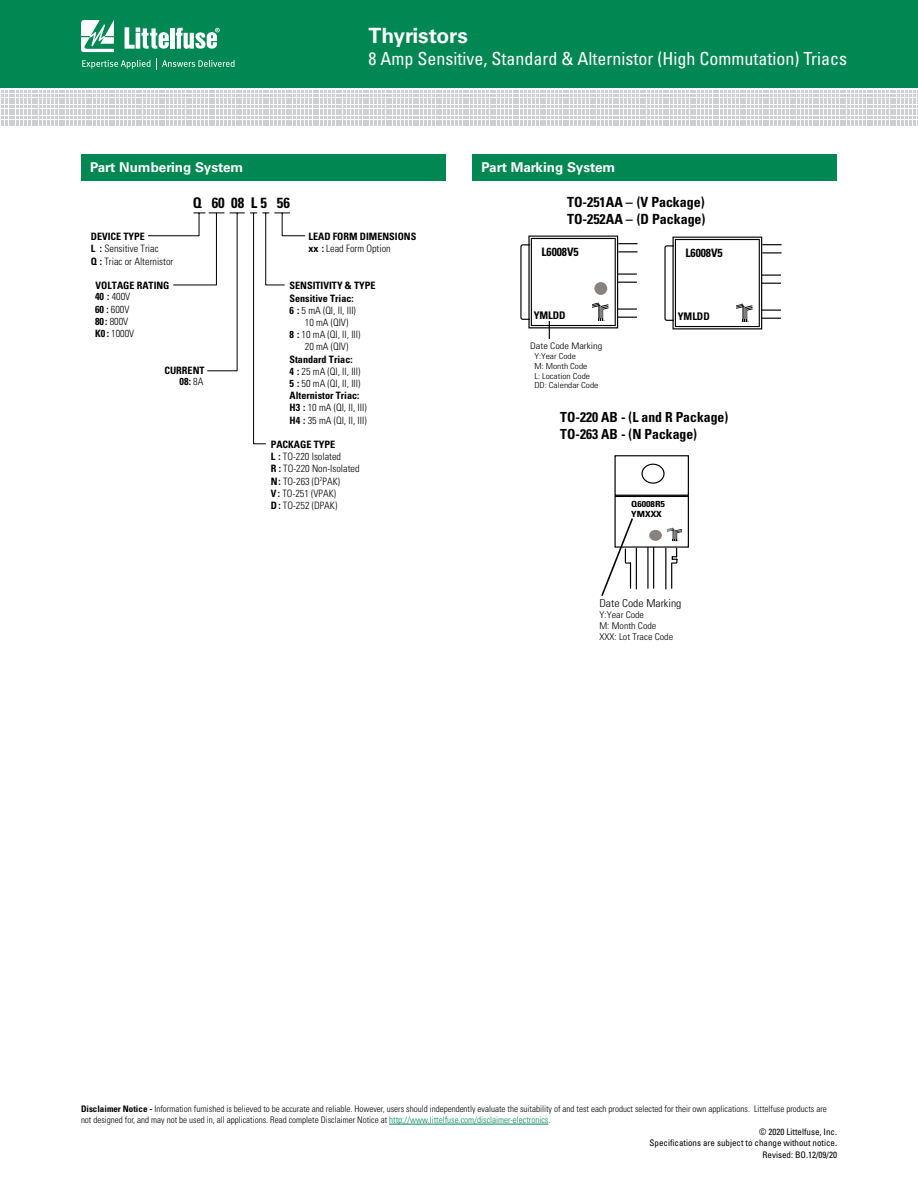
<style>
.page{position:relative;width:918px;height:1188px;background:#fff}
.page>*{position:absolute;margin:0;border:0;box-sizing:border-box;transform-origin:0 0}
.t1{font:700 21px "Univers LT Std";color:#fff}
.t2{font:condensed 18px "Univers LT Std";color:#fff}
.t3{font:700 condensed 14.7px "Univers LT Std";color:#000}
.t4{font:700 condensed 13.95px/17.1px "Univers LT Std";color:#000}
.t5{font:700 13.5px "Univers LT Std";color:#fff}
.t6{font:700 condensed 11.7px "Univers LT Std";letter-spacing:-.005em;color:#000}
.t7{font:300 condensed 10.8px "Univers LT Std";color:#000;scale:1.08 1}
.t8{font:700 condensed 10.5px "Univers LT Std";color:#000}
.t9{font:300 condensed 10.2px/12.1px "Univers LT Std";color:#000}
.t10{font:700 condensed 10.2px/12.1px "Univers LT Std";color:#000}
.t11{font:300 condensed 9.3px/11.1px "Univers LT Std";color:#000;scale:1.08 1}
.t12{font:300 condensed 9px/10.8px "Univers LT Std";color:#000}
.t13{font:condensed 9px/10.8px "Univers LT Std";color:#000;text-align:right}
.t14{font:300 condensed 9px "Univers LT Std";color:#000;scale:1.15 1}
.t15{font:700 condensed 8.55px "Univers LT Std";color:#000;scale:1.17 1}
.t16{font:300 condensed 8.1px/9.8px "Univers LT Std";color:#000;scale:1.15 1}
.t17{font:1.8px "Arial";color:#000}
.s1{font-weight:300}
.s2{font-weight:700}
.s3{color:#008752}
</style>
<div class="page">
<div style="left:0;top:0;width:918px;height:88px;background:#008752"></div>
<svg style="left:1px;top:91px;width:917px;height:35px"></svg>
<svg style="left:81px;top:20px;width:33px;height:32px"></svg>
<hr style="left:170px;top:28px;width:4px;height:21px;background:#fff">
<svg style="left:176px;top:28px;width:44px;height:21px"></svg>
<svg style="left:125px;top:27px;width:44px;height:22px"></svg>
<svg style="left:82px;top:58px;width:153px;height:11px"></svg>
<svg style="left:148px;top:212px;width:158px;height:232px"></svg>
<div style="left:81px;top:154px;width:365px;height:27px;background:#008752"></div>
<div style="left:472px;top:154px;width:365px;height:27px;background:#008752"></div>
<div style="left:520px;top:244px;width:12px;height:76px;border:1px solid #000;border-radius:2px"></div>
<svg style="left:528px;top:236px;width:110px;height:103px"></svg>
<div style="left:594px;top:282px;width:13px;height:13px;background:#87827f;border-radius:50%"></div>
<div style="left:664px;top:245px;width:12px;height:76px;border:1px solid #000;border-radius:2px"></div>
<svg style="left:672px;top:237px;width:110px;height:92px"></svg>
<svg style="left:601px;top:455px;width:88px;height:141px"></svg>
<hr style="left:389px;top:1124px;width:159px;height:1px;background:#008752">
<h1 class="t1" style="left:369px;top:23px;width:101px">Thyristors</h1>
<h2 class="t2" style="left:369px;top:47px;width:480px">8 Amp Sensitive, Standard &amp; Alternistor (High Commutation) Triacs</h2>
<h3 class="t5" style="left:90px;top:160px;width:155px">Part Numbering System</h3>
<h3 class="t5" style="left:482px;top:160px;width:135px">Part Marking System</h3>
<h3 class="t4" style="left:567px;top:210px;width:140px">TO-252AA – (D Package)</h3>
<h3 class="t4" style="left:567px;top:193px;width:139px">TO-251AA – (V Package)</h3>
<p class="t6" style="left:541px;top:245px;width:39px">L6008V5</p>
<h3 class="t3" style="left:193px;top:194px;width:99px">Q 60 08 L 5 56</h3>
<p class="t10" style="left:309px;top:231px;width:109px">LEAD FORM DIMENSIONS xx : <span class="s1">Lead Form Option</span></p>
<p class="t9" style="left:91px;top:231px;width:84px"><span class="s2">DEVICE TYPE<br>L :</span> Sensitive Triac<br><span class="s2">Q :</span> Triac or Alternistor</p>
<p class="t6" style="left:686px;top:246px;width:39px">L6008V5</p>
<p class="t10" style="left:95px;top:279px;width:76px">VOLTAGE RATING<br>40 : <span class="s1">400V<br></span>60 : <span class="s1">600V<br></span>80 : <span class="s1">800V<br></span>K0 : <span class="s1">1000V</span></p>
<p class="t10" style="left:164px;top:365px;width:42px;line-height:10.6px;text-align:right">CURRENT<br>08: <span class="s1">8A</span></p>
<p class="t10" style="left:289px;top:280px;width:88px">SENSITIVITY &amp; TYPE</p>
<p class="t10" style="left:289px;top:292px;width:66px">Sensitive Triac:</p>
<p class="t9" style="left:289px;top:304px;width:68px"><span class="s2">6 :</span> 5 mA (QI, II, III)</p>
<p class="t9" style="left:305px;top:316px;width:45px">10 mA (QIV)</p>
<p class="t9" style="left:289px;top:329px;width:72px"><span class="s2">8 :</span> 10 mA (QI, II, III)</p>
<p class="t9" style="left:305px;top:341px;width:45px">20 mA (QIV)</p>
<p class="t9" style="left:289px;top:353px;width:79px"><span class="s2">Standard Triac:<br>4 :</span> 25 mA (QI, II, III)<br><span class="s2">5 :</span> 50 mA (QI, II, III)<br><span class="s2">Alternistor Triac:<br>H3 :</span> 10 mA (QI, II, III)<br><span class="s2">H4 :</span> 35 mA (QI, II, III)</p>
<p class="t9" style="left:271px;top:439px;width:90px"><span class="s2">PACKAGE TYPE<br>L :</span> TO-220 Isolated<br><span class="s2">R :</span> TO-220 Non-Isolated<br><span class="s2">N :</span> TO-263 (D<sup>2</sup>PAK)<br><span class="s2">V :</span> TO-251 (VPAK)<br><span class="s2">D :</span> TO-252 (DPAK)</p>
<p class="t8" style="left:534px;top:309px;width:33px">YMLDD</p>
<p class="t17" style="left:603px;top:319px;width:3px">®</p>
<p class="t14" style="left:530px;top:341px;width:64px">Date Code Marking</p>
<p class="t16" style="left:534px;top:351px;width:57px">Y:Year Code<br>M: Month Code<br>L: Location Code<br>DD: Calendar Code</p>
<p class="t8" style="left:678px;top:310px;width:33px">YMLDD</p>
<h3 class="t4" style="left:560px;top:409px;width:169px">TO-220 AB - (L and R Package)<br>TO-263 AB - (N Package)</h3>
<p class="t15" style="left:631px;top:498px;width:30px">Q6008R5</p>
<p class="t15" style="left:631px;top:509px;width:28px">YMXXX</p>
<p class="t17" style="left:747px;top:320px;width:3px">®</p>
<p class="t7" style="left:599px;top:597px;width:77px">Date Code Marking</p>
<p class="t11" style="left:599px;top:609px;width:70px">Y:Year Code<br>M: Month Code<br>XXX: Lot Trace Code</p>
<p class="t12" style="left:81px;top:1104px;width:747px"><span class="s2">Disclaimer Notice -</span> Information furnished is believed to be accurate and reliable. However, users should independently evaluate the suitability of and test each product selected for their own applications. Littelfuse products are not designed for, and may not be used in, all applications. Read complete Disclaimer Notice at <span class="s3">http://www.littelfuse.com/disclaimer-electronics</span>.</p>
<p class="t13" style="left:650px;top:1126px;width:189px">© 2020 Littelfuse, Inc.<br>Specifications are subject to change without notice.</p>
<p class="t13" style="left:763px;top:1149px;width:76px">Revised: BO.12/09/20</p>
</div>
